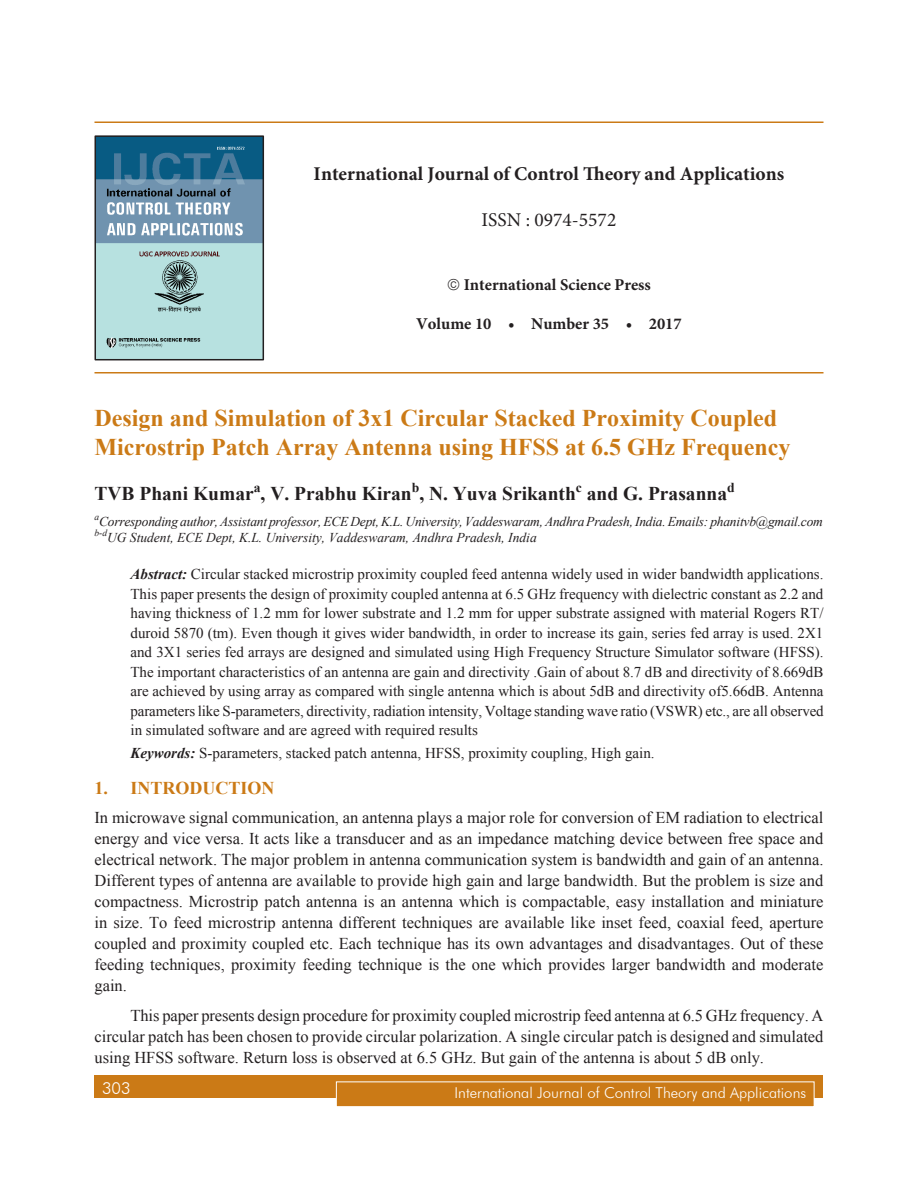
<style>
.page{position:relative;width:918px;height:1188px;background:#fff}
.page>*{position:absolute;margin:0;border:0;box-sizing:border-box;transform-origin:0 0}
.Chapter_Name{font:700 24px/28.8px "Times New Roman";color:#cb7a16}
.Author_Name{font:700 19.5px "Times New Roman";color:#231f20}
.t1{font:700 19.5px "Minion Pro";color:#231f20}
.t2{font:19.5px "Minion Pro";color:#231f20}
.Subhead_1{font:700 18px "Times New Roman";color:#cb7a16}
.Body_text{font:16.5px/21px "Times New Roman";color:#231f20;text-align:justify}
.t3{font:700 16.5px "Minion Pro";color:#231f20}
.t4{font:300 16.5px "Futura BT";color:#fff}
.Abstract_Body_text{font:15px/19.5px "Times New Roman";color:#231f20;text-align:justify}
.t5{font:300 15px "Futura BT";color:#fff}
.Author_Name-2{font:700 13.65px "Times New Roman";color:#231f20}
.Author_Footnote{font:italic 13.5px/16.2px "Times New Roman";letter-spacing:-.015em;color:#231f20}
.s1{font-weight:700;font-style:italic}
</style>
<div class="page">
<div style="left:94px;top:1076px;width:730px;height:22px;background:#cb7a16"></div>
<div style="left:336px;top:1082px;width:478px;height:25px;background:#cb7a16"></div>
<div style="left:336px;top:1082px;width:478px;height:25px;border:1px solid #fff"></div>
<hr style="left:94px;top:122px;width:730px;height:1px;background:#cb7a16">
<hr style="left:94px;top:372px;width:730px;height:2px;background:#cb7a16">
<img style="left:98px;top:138px;width:163px;height:219px">
<div style="left:95px;top:135px;width:169px;height:225px;border:2px solid #231f20"></div>
<p class="t1" style="left:314px;top:160px;width:472px">International Journal of Control Theory and Applications</p>
<p class="t2" style="left:482px;top:207px;width:136px">ISSN : 0974-5572</p>
<p class="t3" style="left:464px;top:273px;width:189px">International Science Press</p>
<p class="t3" style="left:416px;top:312px;width:267px">Volume 10 • Number 35 • 2017</p>
<p class="Chapter_Name" style="left:94px;top:403px;width:697px">Design and Simulation of 3x1 Circular Stacked Proximity Coupled<br>Microstrip Patch Array Antenna using HFSS at 6.5 GHz Frequency</p>
<p class="Author_Name" style="left:94px;top:480px;width:483px">TVB Phani Kumar , V. Prabhu Kiran , N. Yuva Srikanth</p>
<p class="Author_Name-2" style="left:254px;top:478px;width:8px">a</p>
<p class="Author_Name-2" style="left:412px;top:478px;width:9px">b</p>
<p class="Author_Name-2" style="left:576px;top:478px;width:8px">c</p>
<p class="Author_Name" style="left:587px;top:480px;width:142px">and G. Prasanna</p>
<p class="Author_Name-2" style="left:727px;top:478px;width:9px">d</p>
<p class="Author_Footnote" style="left:94px;top:513px;width:730px"><sup>a</sup>Corresponding author, Assistant professor, ECE Dept, K.L. University, Vaddeswaram, Andhra Pradesh, India. Emails: phanitvb@gmail.com <sup>b-d</sup>UG Student, ECE Dept, K.L. University, Vaddeswaram, Andhra Pradesh, India</p>
<p class="Abstract_Body_text" style="left:130px;top:564px;width:695px"><span class="s1">Abstract:</span> Circular stacked microstrip proximity coupled feed antenna widely used in wider bandwidth applications.<br>This paper presents the design of proximity coupled antenna at 6.5 GHz frequency with dielectric constant as 2.2 and having thickness of 1.2 mm for lower substrate and 1.2 mm for upper substrate assigned with material Rogers RT/ duroid 5870 (tm). Even though it gives wider bandwidth, in order to increase its gain, series fed array is used. 2X1 and 3X1 series fed arrays are designed and simulated using High Frequency Structure Simulator software (HFSS).<br>The important characteristics of an antenna are gain and directivity .Gain of about 8.7 dB and directivity of 8.669dB are achieved by using array as compared with single antenna which is about 5dB and directivity of5.66dB. Antenna parameters like S-parameters, directivity, radiation intensity, Voltage standing wave ratio (VSWR) etc., are all observed in simulated software and are agreed with required results</p>
<p class="Abstract_Body_text" style="left:130px;top:743px;width:526px"><span class="s1">Keywords:</span> S-parameters, stacked patch antenna, HFSS, proximity coupling, High gain.</p>
<p class="Subhead_1" style="left:94px;top:776px;width:179px">1. Introduction</p>
<p class="Body_text" style="left:94px;top:807px;width:731px">In microwave signal communication, an antenna plays a major role for conversion of EM radiation to electrical energy and vice versa. It acts like a transducer and as an impedance matching device between free space and electrical network. The major problem in antenna communication system is bandwidth and gain of an antenna.<br>Different types of antenna are available to provide high gain and large bandwidth. But the problem is size and compactness. Microstrip patch antenna is an antenna which is compactable, easy installation and miniature in size. To feed microstrip antenna different techniques are available like inset feed, coaxial feed, aperture coupled and proximity coupled etc. Each technique has its own advantages and disadvantages. Out of these feeding techniques, proximity feeding technique is the one which provides larger bandwidth and moderate gain.</p>
<p class="Body_text" style="left:94px;top:1005px;width:731px;text-indent:36px">This paper presents design procedure for proximity coupled microstrip feed antenna at 6.5 GHz frequency. A circular patch has been chosen to provide circular polarization. A single circular patch is designed and simulated using HFSS software. Return loss is observed at 6.5 GHz. But gain of the antenna is about 5 dB only.</p>
<p class="t4" style="left:102px;top:1078px;width:30px">303</p>
<p class="t5" style="left:455px;top:1084px;width:353px">International Journal of Control Theory and Applications</p>
</div>
